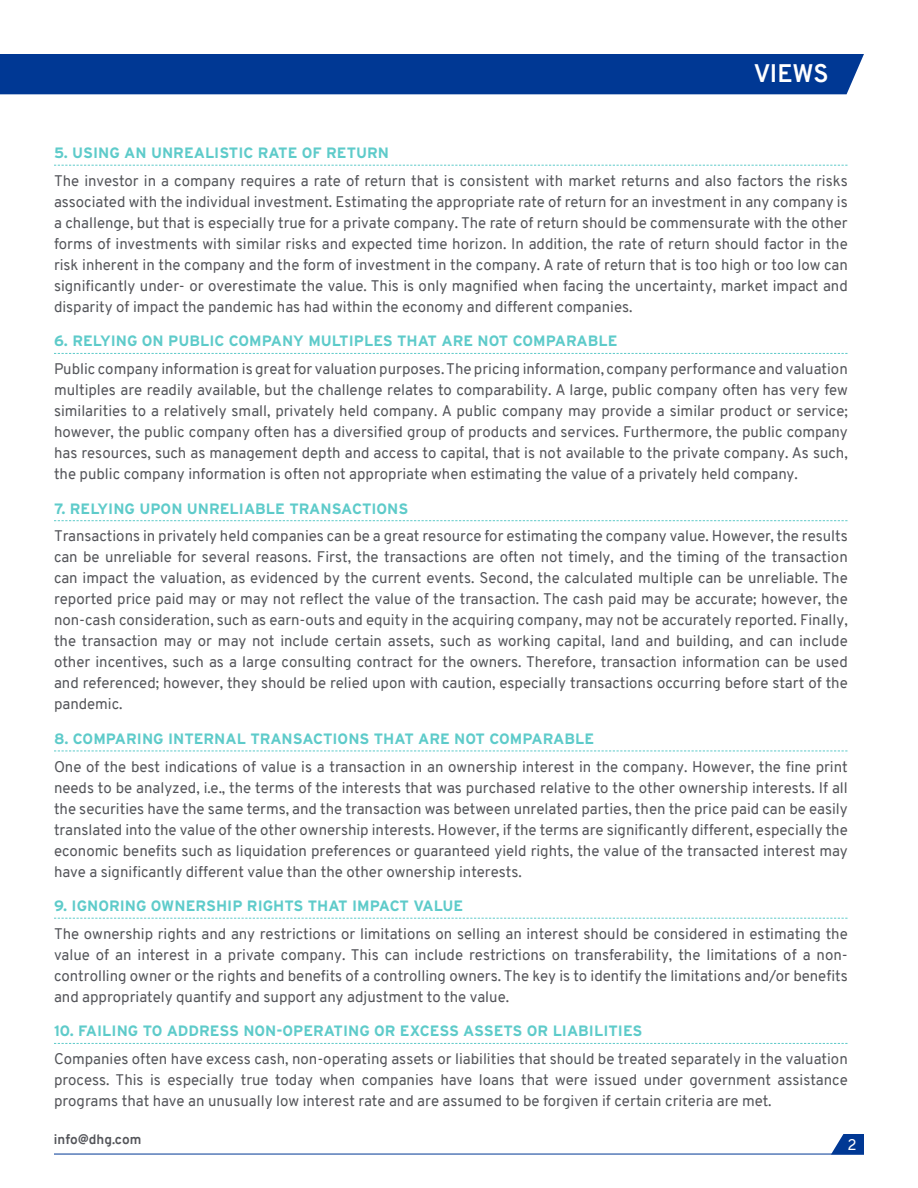
<style>
.page{position:relative;width:918px;height:1188px;background:#fff}
.page>*{position:absolute;margin:0;border:0;box-sizing:border-box;transform-origin:0 0}
.t1{font:700 24.75px "Overpass";letter-spacing:-.005em;color:#fff}
.Document_Text{font:15px/21px "Overpass";color:#54555a;text-align:justify}
.Sub_sub_head{font:700 15px "Interstate";color:#5ecbca}
.t2{font:15px "Overpass";color:#fff}
.t3{font:700 13.5px "Overpass";color:#54555a}
</style>
<div class="page">
<hr style="left:54px;top:1154px;width:810px;height:1px;background:#003894">
<svg style="left:831px;top:1134px;width:33px;height:21px"></svg>
<div style="left:0;top:54px;width:864px;height:40px;background:#003894"></div>
<svg style="left:54px;top:165px;width:794px;height:1px"></svg>
<svg style="left:54px;top:353px;width:794px;height:1px"></svg>
<svg style="left:54px;top:520px;width:794px;height:1px"></svg>
<svg style="left:54px;top:751px;width:794px;height:1px"></svg>
<svg style="left:54px;top:918px;width:794px;height:1px"></svg>
<svg style="left:54px;top:1043px;width:794px;height:1px"></svg>
<h1 class="t1" style="left:754px;top:56px;width:76px">VIEWS</h1>
<p class="Sub_sub_head" style="left:54px;top:144px;width:337px">5. USING AN UNREALISTIC RATE OF RETURN</p>
<p class="Document_Text" style="left:54px;top:170px;width:795px">The investor in a company requires a rate of return that is consistent with market returns and also factors the risks associated with the individual investment. Estimating the appropriate rate of return for an investment in any company is a challenge, but that is especially true for a private company. The rate of return should be commensurate with the other forms of investments with similar risks and expected time horizon. In addition, the rate of return should factor in the risk inherent in the company and the form of investment in the company. A rate of return that is too high or too low can significantly under- or overestimate the value. This is only magnified when facing the uncertainty, market impact and disparity of impact the pandemic has had within the economy and different companies.</p>
<p class="Sub_sub_head" style="left:54px;top:333px;width:565px">6. RELYING ON PUBLIC COMPANY MULTIPLES THAT ARE NOT COMPARABLE</p>
<p class="Document_Text" style="left:54px;top:358px;width:795px">Public company information is great for valuation purposes. The pricing information, company performance and valuation multiples are readily available, but the challenge relates to comparability. A large, public company often has very few similarities to a relatively small, privately held company. A public company may provide a similar product or service; however, the public company often has a diversified group of products and services. Furthermore, the public company has resources, such as management depth and access to capital, that is not available to the private company. As such, the public company information is often not appropriate when estimating the value of a privately held company.</p>
<p class="Sub_sub_head" style="left:54px;top:500px;width:356px">7. RELYING UPON UNRELIABLE TRANSACTIONS</p>
<p class="Document_Text" style="left:54px;top:526px;width:795px">Transactions in privately held companies can be a great resource for estimating the company value. However, the results can be unreliable for several reasons. First, the transactions are often not timely, and the timing of the transaction can impact the valuation, as evidenced by the current events. Second, the calculated multiple can be unreliable. The reported price paid may or may not reflect the value of the transaction. The cash paid may be accurate; however, the non-cash consideration, such as earn-outs and equity in the acquiring company, may not be accurately reported. Finally, the transaction may or may not include certain assets, such as working capital, land and building, and can include other incentives, such as a large consulting contract for the owners. Therefore, transaction information can be used and referenced; however, they should be relied upon with caution, especially transactions occurring before start of the pandemic.</p>
<p class="Sub_sub_head" style="left:54px;top:730px;width:542px">8. COMPARING INTERNAL TRANSACTIONS THAT ARE NOT COMPARABLE</p>
<p class="Document_Text" style="left:54px;top:756px;width:795px">One of the best indications of value is a transaction in an ownership interest in the company. However, the fine print needs to be analyzed, i.e., the terms of the interests that was purchased relative to the other ownership interests. If all the securities have the same terms, and the transaction was between unrelated parties, then the price paid can be easily translated into the value of the other ownership interests. However, if the terms are significantly different, especially the economic benefits such as liquidation preferences or guaranteed yield rights, the value of the transacted interest may have a significantly different value than the other ownership interests.</p>
<p class="Sub_sub_head" style="left:54px;top:897px;width:411px">9. IGNORING OWNERSHIP RIGHTS THAT IMPACT VALUE</p>
<p class="Document_Text" style="left:54px;top:923px;width:795px">The ownership rights and any restrictions or limitations on selling an interest should be considered in estimating the value of an interest in a private company. This can include restrictions on transferability, the limitations of a non&shy;controlling owner or the rights and benefits of a controlling owners. The key is to identify the limitations and/or benefits and appropriately quantify and support any adjustment to the value.</p>
<p class="Sub_sub_head" style="left:54px;top:1023px;width:590px">10. FAILING TO ADDRESS NON-OPERATING OR EXCESS ASSETS OR LIABILITIES</p>
<p class="Document_Text" style="left:54px;top:1048px;width:795px">Companies often have excess cash, non-operating assets or liabilities that should be treated separately in the valuation process. This is especially true today when companies have loans that were issued under government assistance programs that have an unusually low interest rate and are assumed to be forgiven if certain criteria are met.</p>
<p class="t3" style="left:54px;top:1130px;width:89px">info@dhg.com</p>
<p class="t2" style="left:847px;top:1134px;width:11px">2</p>
</div>
